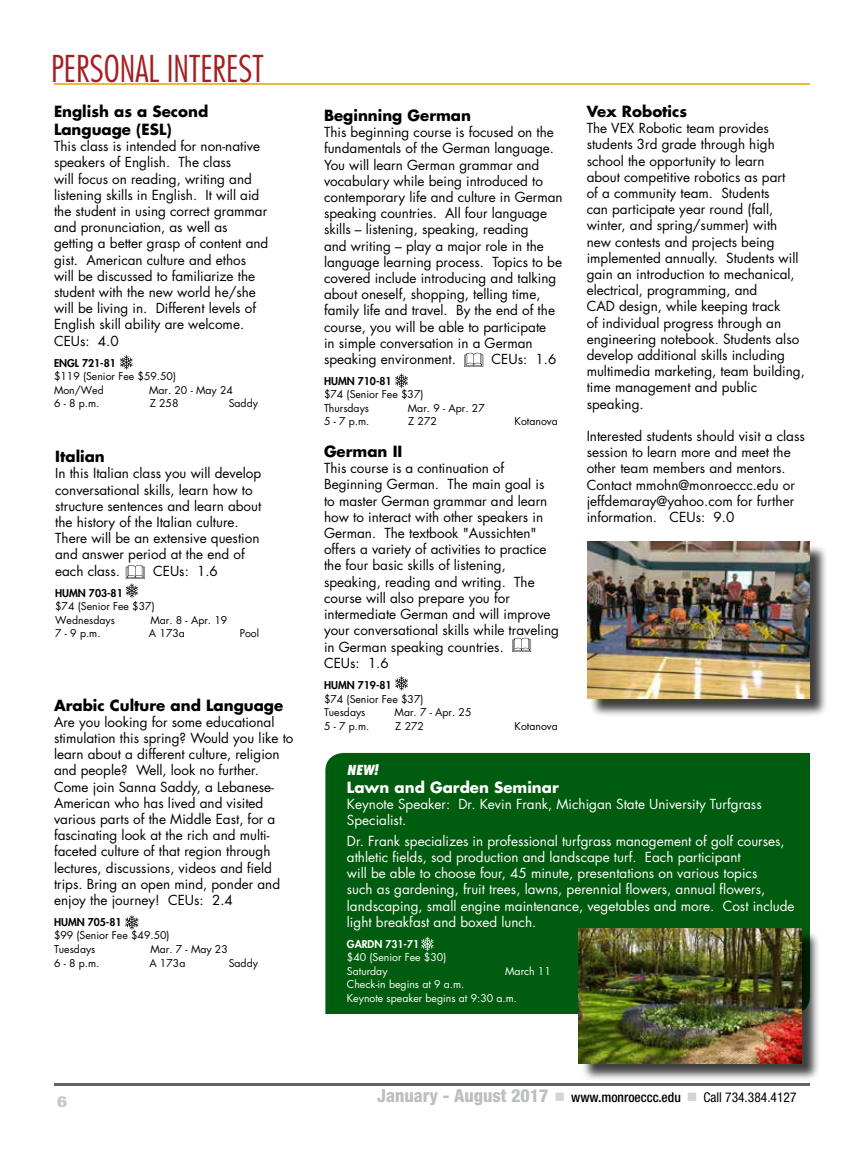
<style>
.page{position:relative;width:864px;height:1161px;background:#fff}
.page>*{position:absolute;margin:0;border:0;box-sizing:border-box;transform-origin:0 0}
.t1{font:300 condensed 36px "Futura Std";color:#a51e22}
.t2{font:800 condensed 18px "Helvetica Neue LT Std";color:#bcbec0}
.t3{font:700 15px/18px "Futura Std";color:#000}
.t4{font:700 15px "Futura Std";color:#fff}
.t5{font:800 condensed 15px "Helvetica Neue LT Std";color:#c7c8ca;scale:1.3 1}
.t6{font:13.5px/16.2px "Futura Std";color:#000}
.t7{font:13.5px/16.2px "Futura Std";color:#fff}
.t8{font:italic 800 condensed 13.5px "Futura Std";color:#fff}
.t9{font:10.5px/13.5px "Futura Std";color:#000}
.t10{font:10.5px/13.5px "Futura Std";color:#fff}
.t11{font:800 10.5px "Futura Std";color:#000}
.t12{font:800 10.5px "Futura Std";color:#fff}
.s1{color:#d1d3d4}
.s2{font-weight:500;font-size:13.5px;color:#000}
.s3{font-weight:400;font-size:13.5px;color:#000}
</style>
<div class="page">
<hr style="left:54px;top:1083px;width:756px;height:3px;background:#636466">
<div style="left:325px;top:753px;width:485px;height:261px;background:#005c0e"></div>
<hr style="left:54px;top:83px;width:756px;height:2px;background:#e7ba3f">
<svg style="left:464px;top:353px;width:19px;height:14px"></svg>
<svg style="left:512px;top:638px;width:19px;height:14px"></svg>
<svg style="left:126px;top:565px;width:19px;height:33px"></svg>
<svg style="left:125px;top:915px;width:14px;height:15px"></svg>
<svg style="left:395px;top:374px;width:13px;height:14px"></svg>
<svg style="left:395px;top:676px;width:13px;height:15px"></svg>
<svg style="left:421px;top:937px;width:13px;height:14px"></svg>
<div style="left:589px;top:544px;width:240px;height:173px;background:#000;opacity:.75"></div>
<img style="left:587px;top:542px;width:223px;height:156px">
<div style="left:581px;top:931px;width:239px;height:151px;background:#000;opacity:.75"></div>
<img style="left:579px;top:928px;width:223px;height:135px">
<svg style="left:120px;top:355px;width:13px;height:15px"></svg>
<h1 class="t1" style="left:51px;top:48px;width:214px">PERSONAL INTEREST</h1>
<p class="t3" style="left:54px;top:102px;width:156px">English as a Second<br>Language (ESL)</p>
<p class="t6" style="left:54px;top:138px;width:216px">This class is intended for non-native speakers of English. The class<br>will focus on reading, writing and listening skills in English. It will aid the student in using correct grammar and pronunciation, as well as getting a better grasp of content and gist. American culture and ethos will be discussed to familiarize the student with the new world he/she will be living in. Different levels of English skill ability are welcome.<br>CEUs: 4.0</p>
<p class="t11" style="left:54px;top:356px;width:63px">ENGL 721-81</p>
<p class="t9" style="left:54px;top:370px;width:124px">$119 (Senior Fee $59.50)<br>Mon/Wed</p>
<p class="t9" style="left:149px;top:383px;width:85px">Mar. 20 - May 24</p>
<p class="t9" style="left:54px;top:397px;width:47px">6 - 8 p.m.</p>
<p class="t9" style="left:150px;top:397px;width:30px">Z 258</p>
<p class="t9" style="left:229px;top:397px;width:31px">Saddy</p>
<p class="t3" style="left:55px;top:447px;width:51px">Italian</p>
<p class="t6" style="left:55px;top:465px;width:208px">In this Italian class you will develop conversational skills, learn how to structure sentences and learn about the history of the Italian culture.<br>There will be an extensive question and answer period at the end of each class.</p>
<p class="t6" style="left:153px;top:563px;width:66px">CEUs: 1.6</p>
<p class="t11" style="left:55px;top:586px;width:69px">HUMN 703-81</p>
<p class="t9" style="left:55px;top:600px;width:101px">$74 (Senior Fee $37)<br>Wednesdays</p>
<p class="t9" style="left:150px;top:613px;width:78px">Mar. 8 - Apr. 19</p>
<p class="t9" style="left:55px;top:627px;width:47px">7 - 9 p.m.</p>
<p class="t9" style="left:149px;top:627px;width:38px">A 173a</p>
<p class="t9" style="left:240px;top:627px;width:21px">Pool</p>
<p class="t3" style="left:54px;top:696px;width:231px">Arabic Culture and Language</p>
<p class="t6" style="left:54px;top:714px;width:241px">Are you looking for some educational stimulation this spring? Would you like to learn about a different culture, religion and people? Well, look no further.<br>Come join Sanna Saddy, a Lebanese-American who has lived and visited various parts of the Middle East, for a fascinating look at the rich and multi&shy;faceted culture of that region through lectures, discussions, videos and field trips. Bring an open mind, ponder and enjoy the journey! CEUs: 2.4</p>
<p class="t11" style="left:54px;top:915px;width:69px">HUMN 705-81</p>
<p class="t9" style="left:54px;top:929px;width:117px">$99 (Senior Fee $49.50)<br>Tuesdays</p>
<p class="t9" style="left:150px;top:943px;width:79px">Mar. 7 - May 23</p>
<p class="t9" style="left:54px;top:956px;width:47px">6 - 8 p.m.</p>
<p class="t9" style="left:149px;top:956px;width:38px">A 173a</p>
<p class="t9" style="left:229px;top:956px;width:31px">Saddy</p>
<p class="t3" style="left:324px;top:106px;width:149px">Beginning German</p>
<p class="t6" style="left:324px;top:124px;width:240px">This beginning course is focused on the fundamentals of the German language.<br>You will learn German grammar and vocabulary while being introduced to contemporary life and culture in German speaking countries. All four language skills – listening, speaking, reading<br>and writing – play a major role in the language learning process. Topics to be covered include introducing and talking about oneself, shopping, telling time, family life and travel. By the end of the course, you will be able to participate<br>in simple conversation in a German speaking environment.</p>
<p class="t6" style="left:492px;top:351px;width:66px">CEUs: 1.6</p>
<p class="t11" style="left:324px;top:374px;width:69px">HUMN 710-81</p>
<p class="t9" style="left:324px;top:388px;width:101px">$74 (Senior Fee $37)<br>Thursdays</p>
<p class="t9" style="left:408px;top:401px;width:78px">Mar. 9 - Apr. 27</p>
<p class="t9" style="left:324px;top:415px;width:47px">5 - 7 p.m.</p>
<p class="t9" style="left:408px;top:415px;width:30px">Z 272</p>
<p class="t9" style="left:515px;top:415px;width:45px">Kotanova</p>
<p class="t3" style="left:324px;top:442px;width:80px">German II</p>
<p class="t6" style="left:324px;top:460px;width:236px">This course is a continuation of Beginning German. The main goal is<br>to master German grammar and learn how to interact with other speakers in German. The textbook "Aussichten" offers a variety of activities to practice the four basic skills of listening, speaking, reading and writing. The course will also prepare you for intermediate German and will improve your conversational skills while traveling in German speaking countries.<br>CEUs: 1.6</p>
<p class="t11" style="left:324px;top:679px;width:69px">HUMN 719-81</p>
<p class="t9" style="left:324px;top:692px;width:101px">$74 (Senior Fee $37)<br>Tuesdays</p>
<p class="t9" style="left:395px;top:706px;width:78px">Mar. 7 - Apr. 25</p>
<p class="t9" style="left:324px;top:719px;width:47px">5 - 7 p.m.</p>
<p class="t9" style="left:395px;top:719px;width:30px">Z 272</p>
<p class="t9" style="left:515px;top:719px;width:45px">Kotanova</p>
<p class="t3" style="left:587px;top:102px;width:102px">Vex Robotics</p>
<p class="t6" style="left:587px;top:120px;width:220px">The VEX Robotic team provides students 3rd grade through high school the opportunity to learn<br>about competitive robotics as part<br>of a community team. Students<br>can participate year round (fall, winter, and spring/summer) with new contests and projects being implemented annually. Students will gain an introduction to mechanical, electrical, programming, and<br>CAD design, while keeping track<br>of individual progress through an engineering notebook. Students also develop additional skills including multimedia marketing, team building, time management and public speaking.</p>
<p class="t6" style="left:587px;top:428px;width:220px">Interested students should visit a class session to learn more and meet the other team members and mentors.<br>Contact mmohn@monroeccc.edu or jeffdemaray@yahoo.com for further information. CEUs: 9.0</p>
<p class="t8" style="left:347px;top:761px;width:33px">NEW!</p>
<p class="t4" style="left:347px;top:777px;width:213px">Lawn and Garden Seminar</p>
<p class="t7" style="left:347px;top:796px;width:416px">Keynote Speaker: Dr. Kevin Frank, Michigan State University Turfgrass<br>Specialist.</p>
<p class="t7" style="left:347px;top:833px;width:449px">Dr. Frank specializes in professional turfgrass management of golf courses, athletic fields, sod production and landscape turf. Each participant<br>will be able to choose four, 45 minute, presentations on various topics<br>such as gardening, fruit trees, lawns, perennial flowers, annual flowers, landscaping, small engine maintenance, vegetables and more. Cost include light breakfast and boxed lunch.</p>
<p class="t12" style="left:347px;top:937px;width:74px">GARDN 731-71</p>
<p class="t10" style="left:347px;top:951px;width:101px">$40 (Senior Fee $30)<br>Saturday</p>
<p class="t10" style="left:505px;top:964px;width:47px">March 11</p>
<p class="t10" style="left:347px;top:978px;width:172px">Check-in begins at 9 a.m.<br>Keynote speaker begins at 9:30 a.m.</p>
<p class="t5" style="left:57px;top:1092px;width:9px">6</p>
<h2 class="t2" style="left:377px;top:1084px;width:421px">January - August 2017 <span class="s1">■</span> <span class="s2">www.monroeccc.edu</span> <span class="s1">■</span> <span class="s3">Call 734.384.4127</span></h2>
</div>
